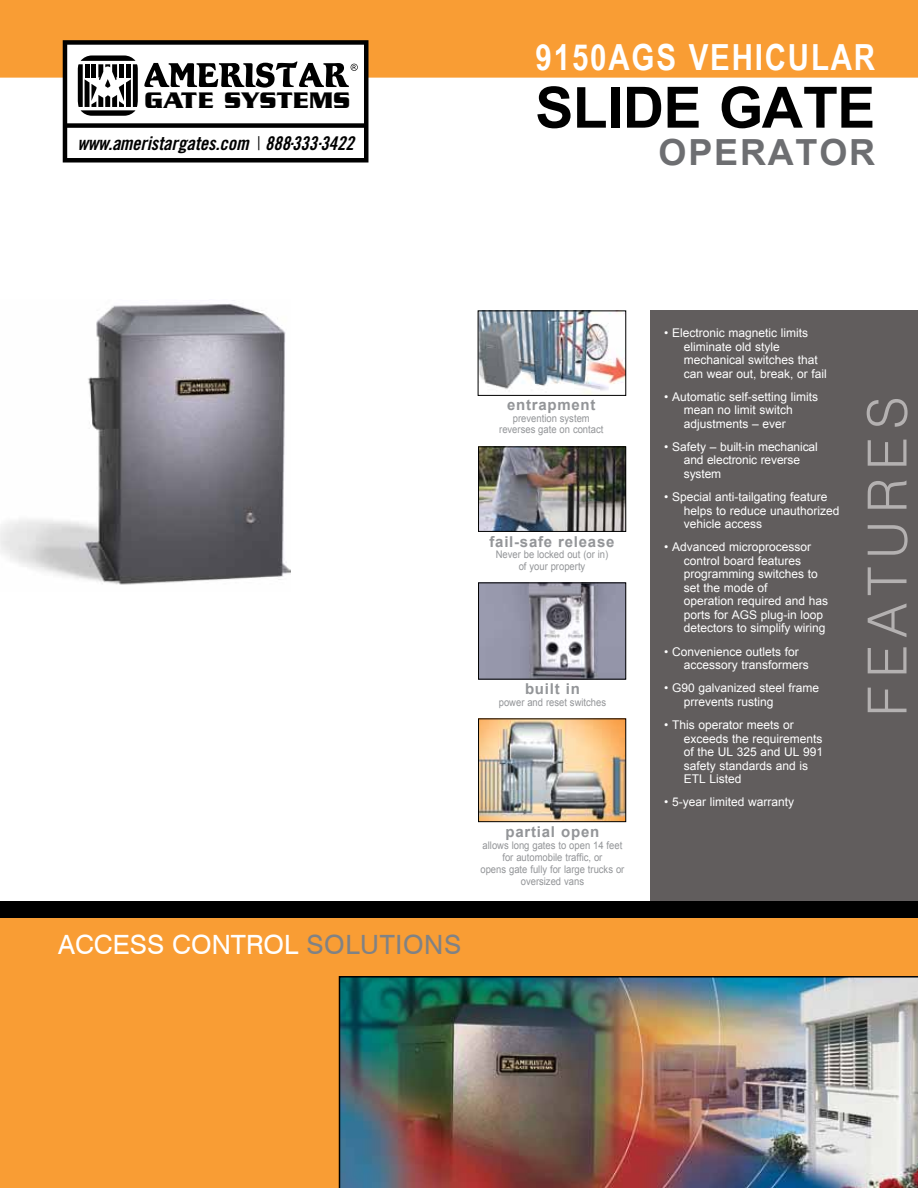
<style>
.page{position:relative;width:918px;height:1188px;background:#fff}
.page>*{position:absolute;margin:0;border:0;box-sizing:border-box;transform-origin:0 0}
.t1{font:700 57px "Arial";letter-spacing:-.01em;color:#000}
.t2{font:300 54px "Swiss 721 BT";letter-spacing:.15em;color:#b4b1b1}
.t3{font:700 36px "Arial Narrow";letter-spacing:.05em;color:#fff}
.t4{font:700 36px "Arial";letter-spacing:.05em;color:#6d6e71}
.t5{font:26.55px "Swiss 721 BT";color:#fff}
.t6{font:700 24.3px "Serpentine Std";letter-spacing:.005em;color:#000}
.t7{font:18.9px "Trade Gothic LT Std Bd Cn 20 Obl";letter-spacing:-.005em;color:#000}
.t8{font:700 15px "Arial";letter-spacing:.05em;color:#939598}
.t9{font:12px/13.5px "Arial";color:#fff}
.t10{font:10.5px/12px "Arial";color:#939598;text-align:center;scale:.9 1}
.s1{font-family:"Trade Gothic LT Std";font-weight:300}
.s2{color:#808285}
</style>
<div class="page">
<img style="left:0;top:303px;width:291px;height:282px">
<div style="left:0;top:0;width:918px;height:79px;background:#f99d34"></div>
<svg style="left:63px;top:40px;width:305px;height:123px"></svg>
<div style="left:65px;top:123px;width:301px;height:5px;background:#000"></div>
<img style="left:480px;top:448px;width:144px;height:82px">
<div style="left:478px;top:446px;width:148px;height:86px;border:1px solid #000"></div>
<img style="left:480px;top:584px;width:144px;height:94px">
<div style="left:478px;top:582px;width:148px;height:98px;border:1px solid #000"></div>
<img style="left:480px;top:720px;width:144px;height:100px">
<div style="left:478px;top:718px;width:148px;height:104px;border:1px solid #000"></div>
<img style="left:480px;top:312px;width:144px;height:82px">
<div style="left:478px;top:310px;width:148px;height:86px;border:1px solid #000"></div>
<div style="left:650px;top:310px;width:268px;height:598px;background:#615d5d"></div>
<div style="left:0;top:917px;width:918px;height:271px;background:#f99d34"></div>
<img style="left:339px;top:976px;width:579px;height:212px">
<div style="left:0;top:901px;width:918px;height:16px;background:#000"></div>
<h3 class="t6" style="left:144px;top:86px;width:208px">GATE SYSTEMS</h3>
<h3 class="t7" style="left:77px;top:132px;width:278px">www.ameristargates.com <span class="s1">|</span> 888.333.3422</h3>
<h3 class="t3" style="left:536px;top:30px;width:341px">9150AGS VEHICULAR</h3>
<h1 class="t1" style="left:535px;top:70px;width:341px">SLIDE GATE</h1>
<h3 class="t4" style="left:659px;top:129px;width:218px">OPERATOR</h3>
<p class="t8" style="left:507px;top:395px;width:90px">entrapment</p>
<p class="t10" style="left:499px;top:412px;width:117px;line-height:11.2px">prevention system reverses gate on contact</p>
<p class="t8" style="left:490px;top:532px;width:126px">fail-safe release</p>
<p class="t10" style="left:496px;top:549px;width:127px;line-height:11.2px">Never be locked out (or in) of your property</p>
<p class="t8" style="left:525px;top:679px;width:56px">built in</p>
<p class="t10" style="left:499px;top:697px;width:121px">power and reset switches</p>
<h3 class="t5" style="left:58px;top:928px;width:405px">ACCESS CONTROL <span class="s2">SOLUTIONS</span></h3>
<p class="t8" style="left:506px;top:822px;width:95px">partial open</p>
<p class="t10" style="left:480px;top:840px;width:161px">allows long gates to open 14 feet for automobile traffic, or<br>opens gate fully for large trucks or oversized vans</p>
<p class="t9" style="left:684px;top:326px;width:145px;text-indent:-20px">• Electronic magnetic limits eliminate old style mechanical switches that can wear out, break, or fail</p>
<p class="t9" style="left:684px;top:390px;width:136px;text-indent:-20px">• Automatic self-setting limits mean no limit switch adjustments – ever</p>
<p class="t9" style="left:684px;top:440px;width:135px;text-indent:-20px">• Safety – built-in mechanical and electronic reverse system</p>
<p class="t9" style="left:684px;top:490px;width:157px;text-indent:-20px">• Special anti-tailgating feature helps to reduce unauthorized vehicle access</p>
<p class="t9" style="left:684px;top:541px;width:146px;text-indent:-20px">• Advanced microprocessor control board features programming switches to set the mode of<br>operation required and has ports for AGS plug-in loop detectors to simplify wiring</p>
<p class="t9" style="left:684px;top:645px;width:127px;text-indent:-20px">• Convenience outlets for accessory transformers</p>
<p class="t9" style="left:684px;top:682px;width:137px;text-indent:-20px">• G90 galvanized steel frame prrevents rusting</p>
<p class="t9" style="left:684px;top:718px;width:141px;text-indent:-20px">• This operator meets or exceeds the requirements of the UL 325 and UL 991 safety standards and is<br>ETL Listed</p>
<p class="t9" style="left:664px;top:795px;width:131px">• 5-year limited warranty</p>
<h2 class="t2" style="left:855px;top:717px;width:322px;rotate:-90deg">FEATURES</h2>
</div>
